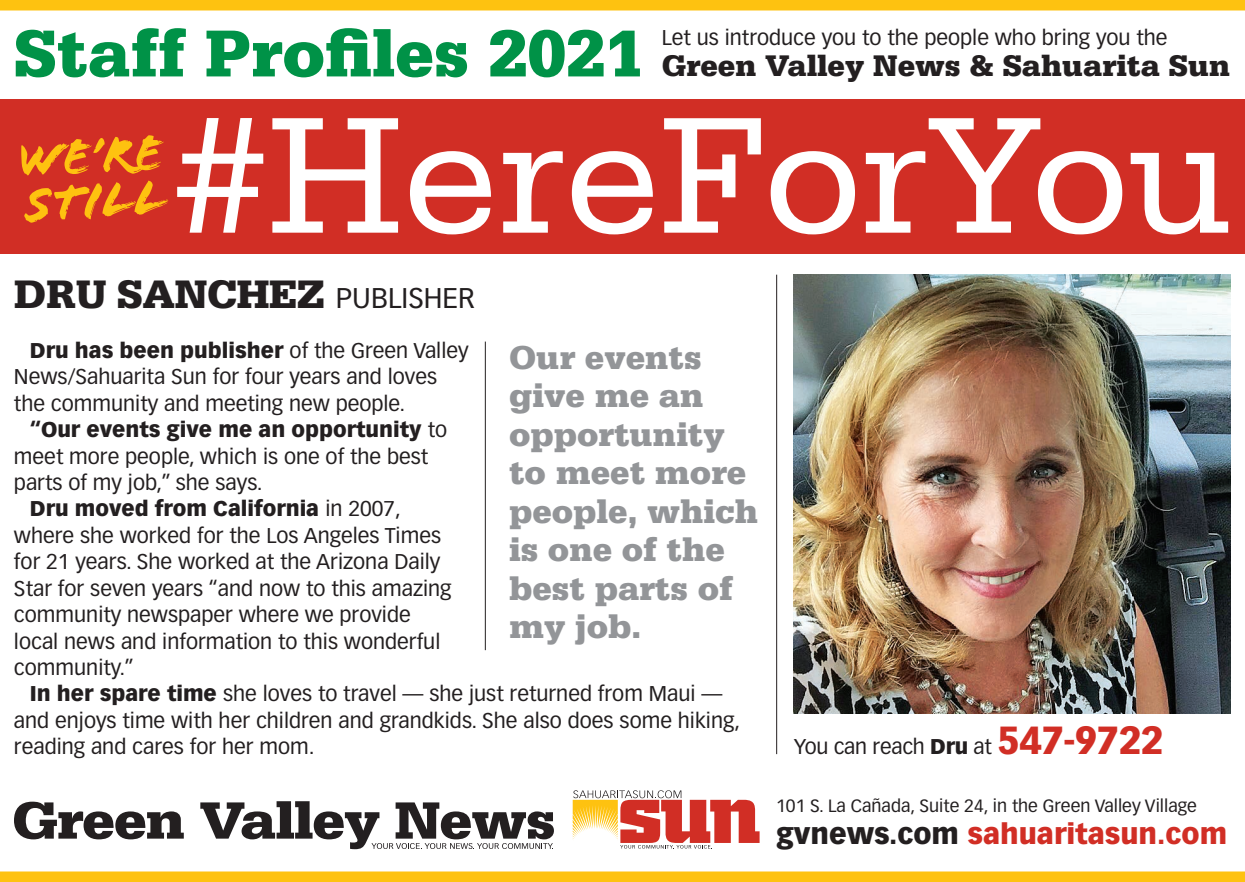
<style>
.page{position:relative;width:1245px;height:882px;background:#fff}
.page>*{position:absolute;margin:0;border:0;box-sizing:border-box;transform-origin:0 0}
.t1{font:175px "Serifa";letter-spacing:-.01em;color:#fff}
.t2{font:900 70px "Serifa";color:#009247}
.t3{font:52.5px/45.5px "Flood";color:#fec210}
.t4{font:900 42px "Serifa";letter-spacing:-.01em;color:#231f20}
.t5{font:900 35px/38.5px "Serifa";color:#939598}
.t6{font:900 31.5px "Serifa";color:#231f20}
.t7{font:900 28px "Vectora LH";color:#d12e25}
.t8{font:21px/26.4px "Vectora LH";color:#231f20}
.t9{font:900 21px "Vectora LH";color:#231f20}
.t10{font:17.5px "Vectora LH";color:#231f20}
.s1{font-family:"Vectora LH";font-weight:400;font-size:28px}
.s2{font-weight:900}
.s3{font-weight:400}
.s4{font-weight:900;font-size:38.5px;color:#d12e25}
.s5{color:#231f20}
</style>
<div class="page">
<div style="left:0;top:99px;width:1245px;height:155px;background:#d12e25"></div>
<div style="left:0;top:0;width:1245px;height:10px;background:#fec210"></div>
<img style="left:794px;top:275px;width:437px;height:439px">
<hr style="left:776px;top:275px;width:1px;height:479px;background:#231f20">
<hr style="left:485px;top:342px;width:1px;height:308px;background:#231f20">
<div style="left:0;top:872px;width:1245px;height:10px;background:#fec210"></div>
<svg style="left:573px;top:790px;width:187px;height:59px"></svg>
<svg style="left:14px;top:802px;width:170px;height:37px"></svg>
<svg style="left:200px;top:801px;width:354px;height:48px"></svg>
<h2 class="t2" style="left:14px;top:12px;width:632px">Staff Profiles 2021</h2>
<p class="t8" style="left:662px;top:24px;width:507px">Let us introduce you to the people who bring you the</p>
<h3 class="t6" style="left:662px;top:48px;width:570px">Green Valley News &amp; Sahuarita Sun</h3>
<h3 class="t3" style="left:17px;top:138px;width:146px;rotate:-3deg">We’re still</h3>
<h1 class="t1" style="left:172px;top:79px;width:1064px">#HereForYou</h1>
<h3 class="t4" style="left:14px;top:269px;width:462px">DRU SANCHEZ <span class="s1">PUBLISHER</span></h3>
<p class="t8" style="left:14px;top:337px;width:456px;text-indent:16px"><span class="s2">Dru has been publisher</span> of the Green Valley<br>News/Sahuarita Sun for four years and loves the community and meeting new people.</p>
<p class="t9" style="left:30px;top:417px;width:419px">“Our events give me an opportunity <span class="s3">to</span></p>
<p class="t8" style="left:14px;top:443px;width:416px">meet more people, which is one of the best</p>
<p class="t8" style="left:14px;top:470px;width:250px">parts of my job,” she says.</p>
<p class="t9" style="left:30px;top:496px;width:373px">Dru moved from California <span class="s3">in 2007,</span></p>
<p class="t8" style="left:14px;top:522px;width:429px">where she worked for the Los Angeles Times</p>
<p class="t8" style="left:14px;top:549px;width:428px">for 21 years. She worked at the Arizona Daily</p>
<p class="t8" style="left:14px;top:575px;width:439px">Star for seven years “and now to this amazing</p>
<p class="t8" style="left:14px;top:602px;width:398px">community newspaper where we provide</p>
<p class="t8" style="left:14px;top:628px;width:428px">local news and information to this wonderful</p>
<p class="t8" style="left:14px;top:654px;width:121px">community.”</p>
<p class="t8" style="left:30px;top:681px;width:694px"><span class="s2">In her spare time</span> she loves to travel — she just returned from Maui —</p>
<p class="t8" style="left:14px;top:707px;width:728px">and enjoys time with her children and grandkids. She also does some hiking,</p>
<p class="t8" style="left:14px;top:734px;width:302px">reading and cares for her mom.</p>
<h3 class="t5" style="left:509px;top:337px;width:250px">Our events give me an opportunity to meet more people, which is one of the best parts of my job.</h3>
<p class="t8" style="left:794px;top:734px;width:372px">You can reach <span class="s2">Dru</span> at <span class="s4">547-9722</span></p>
<p class="t10" style="left:776px;top:796px;width:422px">101 S. La Cañada, Suite 24, in the Green Valley Village</p>
<h3 class="t7" style="left:776px;top:816px;width:452px"><span class="s5">gvnews.com</span> sahuaritasun.com</h3>
</div>
